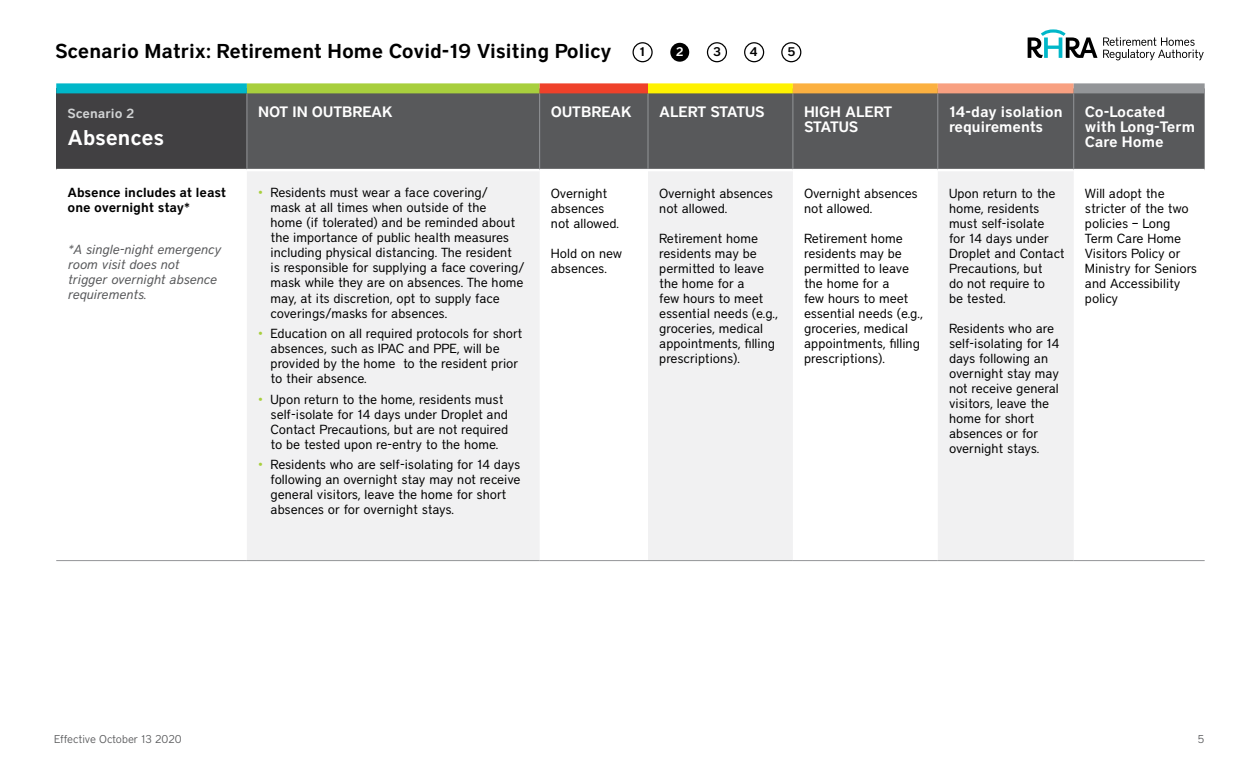
<style>
.page{position:relative;width:1260px;height:765px;background:#fff}
.page>*{position:absolute;margin:0;border:0;box-sizing:border-box;transform-origin:0 0}
.t1{font:600 21.25px "District";color:#fff}
.t2{font:600 20px "District";color:#000}
.t3{font:600 15px/15px "District";color:#fff}
.t4{font:13.12px/15px "District";color:#000}
.t5{font:italic 13.12px/15px "District";color:#58595b}
.t6{font:600 13.12px/15px "District";color:#000}
.t7{font:600 13.12px "District";color:#d1d3d4}
.t8{font:600 12.5px "District";color:#000}
.t9{font:600 12.5px "District";color:#fff}
.t10{font:300 11.25px "District";color:#58595b}
.s1{color:#a8cf3d}
</style>
<div class="page">
<svg style="left:1103px;top:37px;width:101px;height:23px"></svg>
<svg style="left:1028px;top:29px;width:69px;height:29px"></svg>
<div style="left:56px;top:88px;width:191px;height:82px;background:#414042"></div>
<div style="left:248px;top:93px;width:957px;height:76px;background:#58595b"></div>
<svg style="left:247px;top:172px;width:827px;height:388px;fill:#f1f1f2"></svg>
<div style="left:938px;top:83px;width:136px;height:10px;background:#f8a081"></div>
<hr style="left:56px;top:169px;width:191px;height:2px;background:#fff">
<hr style="left:247px;top:93px;width:1px;height:76px;background:#939598">
<hr style="left:539px;top:93px;width:1px;height:76px;background:#939598">
<hr style="left:648px;top:93px;width:1px;height:76px;background:#939598">
<hr style="left:793px;top:93px;width:1px;height:76px;background:#939598">
<hr style="left:937px;top:93px;width:1px;height:76px;background:#939598">
<hr style="left:1073px;top:93px;width:1px;height:76px;background:#939598">
<div style="left:1074px;top:83px;width:131px;height:10px;background:#939598"></div>
<div style="left:56px;top:83px;width:191px;height:10px;background:#00b7c9"></div>
<div style="left:247px;top:83px;width:293px;height:10px;background:#a8cf3d"></div>
<div style="left:540px;top:83px;width:108px;height:10px;background:#ef412a"></div>
<div style="left:648px;top:83px;width:145px;height:10px;background:#fff200"></div>
<div style="left:793px;top:83px;width:145px;height:10px;background:#fbb040"></div>
<hr style="left:56px;top:560px;width:191px;height:1px;background:#939598">
<hr style="left:247px;top:560px;width:293px;height:1px;background:#939598">
<hr style="left:540px;top:560px;width:108px;height:1px;background:#939598">
<hr style="left:648px;top:560px;width:145px;height:1px;background:#939598">
<hr style="left:793px;top:560px;width:145px;height:1px;background:#939598">
<hr style="left:938px;top:560px;width:136px;height:1px;background:#939598">
<hr style="left:1074px;top:560px;width:131px;height:1px;background:#939598">
<div style="left:633px;top:42px;width:20px;height:20px;border:1px solid #000;border-radius:50%"></div>
<div style="left:670px;top:43px;width:19px;height:19px;background:#000;border-radius:50%"></div>
<div style="left:707px;top:42px;width:20px;height:20px;border:1px solid #000;border-radius:50%"></div>
<div style="left:781px;top:42px;width:20px;height:20px;border:1px solid #000;border-radius:50%"></div>
<div style="left:744px;top:42px;width:20px;height:20px;border:1px solid #000;border-radius:50%"></div>
<h2 class="t2" style="left:55px;top:39px;width:558px">Scenario Matrix: Retirement Home Covid-19 Visiting Policy</h2>
<p class="t8" style="left:640px;top:44px;width:7px">1</p>
<p class="t9" style="left:676px;top:44px;width:9px">2</p>
<p class="t8" style="left:713px;top:44px;width:10px">3</p>
<p class="t8" style="left:750px;top:44px;width:10px">4</p>
<p class="t8" style="left:787px;top:44px;width:10px">5</p>
<p class="t7" style="left:68px;top:106px;width:69px">Scenario 2</p>
<h1 class="t1" style="left:68px;top:124px;width:98px">Absences</h1>
<p class="t6" style="left:68px;top:185px;width:160px">Absence includes at least one overnight stay*</p>
<p class="t5" style="left:68px;top:242px;width:155px">*A single-night emergency room visit does not trigger overnight absence requirements.</p>
<p class="t3" style="left:258px;top:104px;width:136px">NOT IN OUTBREAK</p>
<p class="t3" style="left:551px;top:104px;width:82px">OUTBREAK</p>
<p class="t3" style="left:659px;top:104px;width:107px">ALERT STATUS</p>
<p class="t3" style="left:804px;top:104px;width:90px">HIGH ALERT<br>STATUS</p>
<p class="t3" style="left:949px;top:104px;width:115px">14-day isolation requirements</p>
<p class="t3" style="left:1085px;top:104px;width:112px">Co-Located with Long-Term<br>Care Home</p>
<p class="t4" style="left:271px;top:185px;width:255px;text-indent:-12px"><span class="s1">•</span> Residents must wear a face covering/<br>mask at all times when outside of the<br>home (if tolerated) and be reminded about the importance of public health measures including physical distancing. The resident<br>is responsible for supplying a face covering/ mask while they are on absences. The home may, at its discretion, opt to supply face coverings/masks for absences.</p>
<p class="t4" style="left:271px;top:326px;width:253px;text-indent:-12px"><span class="s1">•</span> Education on all required protocols for short absences, such as IPAC and PPE, will be provided by the home to the resident prior to their absence.</p>
<p class="t4" style="left:271px;top:392px;width:239px;text-indent:-12px"><span class="s1">•</span> Upon return to the home, residents must self-isolate for 14 days under Droplet and Contact Precautions, but are not required to be tested upon re-entry to the home.</p>
<p class="t4" style="left:271px;top:457px;width:252px;text-indent:-12px"><span class="s1">•</span> Residents who are self-isolating for 14 days following an overnight stay may not receive general visitors, leave the home for short absences or for overnight stays.</p>
<p class="t4" style="left:551px;top:185px;width:70px">Overnight absences not allowed.</p>
<p class="t4" style="left:551px;top:245px;width:73px">Hold on new absences.</p>
<p class="t4" style="left:659px;top:185px;width:115px">Overnight absences not allowed.</p>
<p class="t4" style="left:659px;top:230px;width:120px">Retirement home residents may be permitted to leave the home for a<br>few hours to meet essential needs (e.g., groceries, medical appointments, filling prescriptions).</p>
<p class="t4" style="left:804px;top:185px;width:115px">Overnight absences not allowed.</p>
<p class="t4" style="left:804px;top:230px;width:120px">Retirement home residents may be permitted to leave the home for a<br>few hours to meet essential needs (e.g., groceries, medical appointments, filling prescriptions).</p>
<p class="t4" style="left:949px;top:185px;width:117px">Upon return to the home, residents must self-isolate<br>for 14 days under<br>Droplet and Contact<br>Precautions, but<br>do not require to<br>be tested.</p>
<p class="t4" style="left:949px;top:320px;width:112px">Residents who are self-isolating for 14 days following an overnight stay may not receive general visitors, leave the home for short absences or for overnight stays.</p>
<p class="t4" style="left:1085px;top:185px;width:114px">Will adopt the stricter of the two policies – Long<br>Term Care Home<br>Visitors Policy or<br>Ministry for Seniors and Accessibility policy</p>
<p class="t10" style="left:54px;top:733px;width:129px">Effective October 13 2020</p>
<p class="t10" style="left:1198px;top:733px;width:8px">5</p>
</div>
